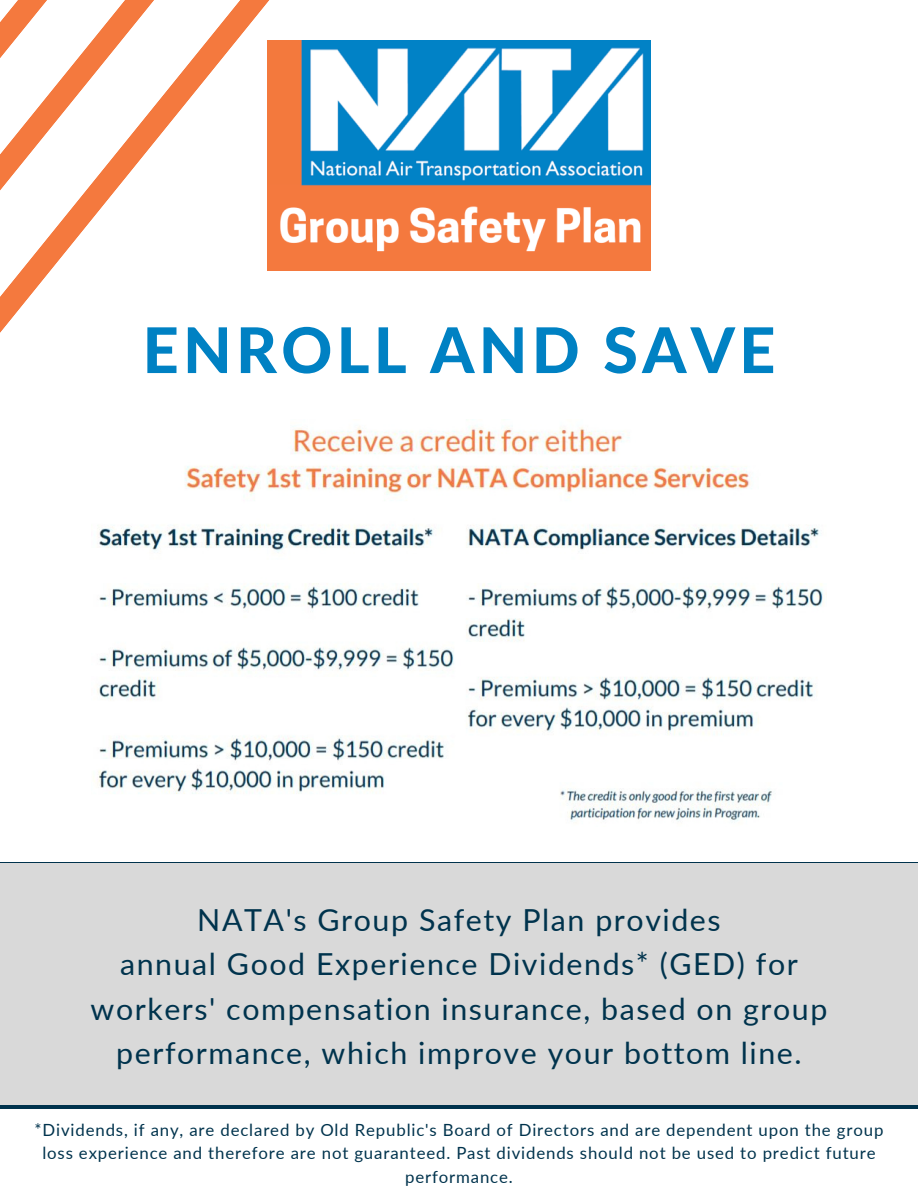
<style>
.page{position:relative;width:918px;height:1188px;background:#fff}
.page>*{position:absolute;margin:0;border:0;box-sizing:border-box;transform-origin:0 0}
.t1{font:800 63px "Lato";letter-spacing:.07em;color:#0081c3}
.t2{font:30.3px/44.2px "Lato";letter-spacing:.05em;color:#00334d;text-align:center}
.t3{font:16.8px/23.7px "Lato";letter-spacing:.05em;color:#00334d;text-align:center}
</style>
<div class="page">
<svg style="left:0;top:0;width:345px;height:333px"></svg>
<hr style="left:0;top:862px;width:918px;height:3px;background:#00334d">
<img style="left:94px;top:426px;width:729px;height:395px">
<img style="left:267px;top:41px;width:384px;height:229px">
<div style="left:0;top:864px;width:918px;height:244px;background:#d9d9d9"></div>
<hr style="left:0;top:1105px;width:918px;height:4px;background:#00334d">
<p class="t1" style="left:143px;top:311px;width:634px">ENROLL AND SAVE</p>
<p class="t2" style="left:197px;top:897px;width:525px">NATA's Group Safety Plan provides</p>
<p class="t2" style="left:91px;top:941px;width:738px">annual Good Experience Dividends* (GED) for workers' compensation insurance, based on group performance, which improve your bottom line.</p>
<p class="t3" style="left:35px;top:1117px;width:850px">*Dividends, if any, are declared by Old Republic's Board of Directors and are dependent upon the group loss experience and therefore are not guaranteed. Past dividends should not be used to predict future performance.</p>
</div>
